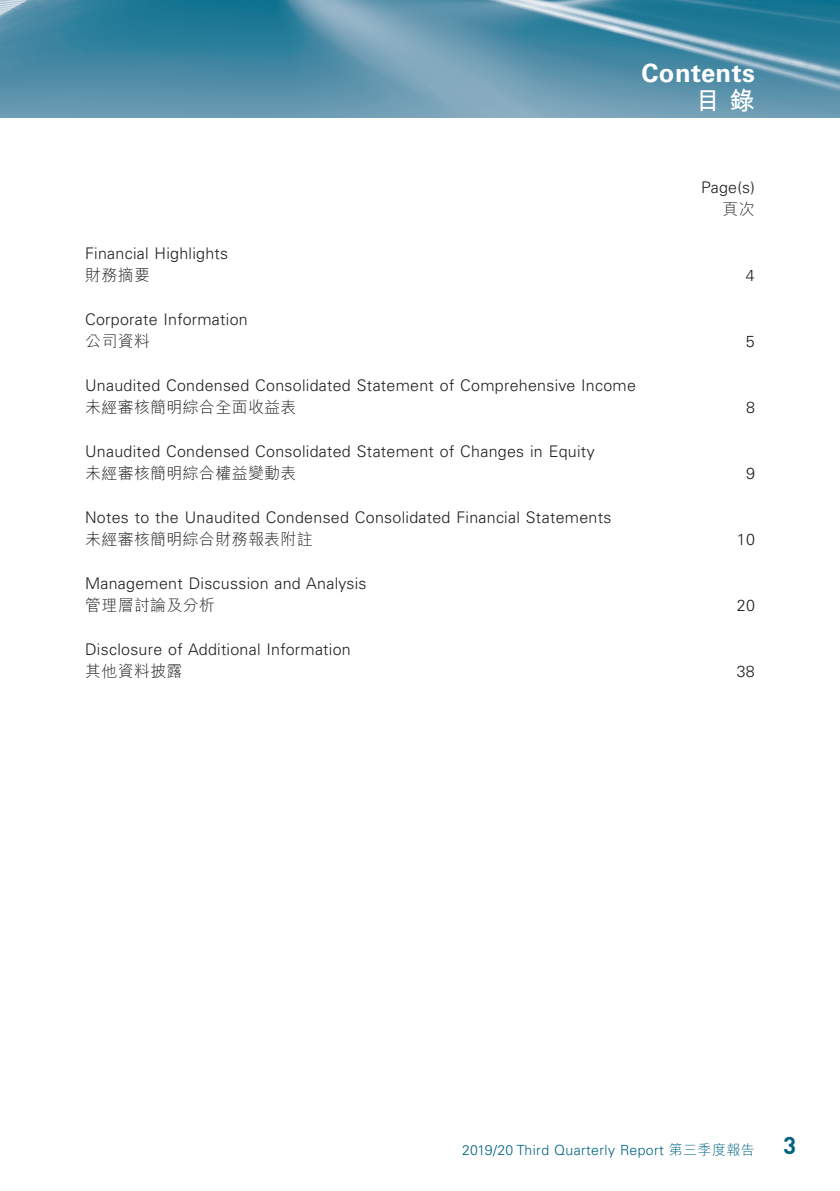
<style>
.page{position:relative;width:840px;height:1191px;background:#fff}
.page>*{position:absolute;margin:0;border:0;box-sizing:border-box;transform-origin:0 0}
.t1{font:700 25.6px "Univers LT Std";letter-spacing:.015em;color:#fff}
.t2{font:700 25.6px "M Hei HK";color:#fff}
.t3{font:300 16px "Univers LT Std";letter-spacing:.015em;color:#231f20}
.t4{font:300 16px "M Hei HK";letter-spacing:.015em;color:#231f20}
.t5{font:300 14px "Univers LT Std";letter-spacing:.03em;color:#006482}
.s1{font-family:"M Hei HK"}
.s2{font-family:"DIN Pro";font-weight:700;font-size:24px}
</style>
<div class="page">
<img style="left:0;top:0;width:839px;height:118px">
<h1 class="t1" style="left:641px;top:58px;width:115px">Contents</h1>
<h1 class="t2" style="left:695px;top:82px;width:61px">目錄</h1>
<p class="t3" style="left:700px;top:178px;width:55px">Page(s)</p>
<p class="t4" style="left:722px;top:198px;width:34px">頁次</p>
<p class="t3" style="left:85px;top:244px;width:144px">Financial Highlights</p>
<p class="t4" style="left:85px;top:264px;width:66px">財務摘要</p>
<p class="t3" style="left:745px;top:266px;width:10px">4</p>
<p class="t3" style="left:85px;top:310px;width:164px">Corporate Information</p>
<p class="t4" style="left:85px;top:330px;width:66px">公司資料</p>
<p class="t3" style="left:745px;top:332px;width:10px">5</p>
<p class="t3" style="left:85px;top:376px;width:552px">Unaudited Condensed Consolidated Statement of Comprehensive Income</p>
<p class="t4" style="left:85px;top:396px;width:213px">未經審核簡明綜合全面收益表</p>
<p class="t3" style="left:745px;top:398px;width:10px">8</p>
<p class="t3" style="left:85px;top:442px;width:511px">Unaudited Condensed Consolidated Statement of Changes in Equity</p>
<p class="t4" style="left:85px;top:462px;width:213px">未經審核簡明綜合權益變動表</p>
<p class="t3" style="left:745px;top:464px;width:10px">9</p>
<p class="t3" style="left:85px;top:508px;width:527px">Notes to the Unaudited Condensed Consolidated Financial Statements</p>
<p class="t4" style="left:85px;top:528px;width:229px">未經審核簡明綜合財務報表附註</p>
<p class="t3" style="left:736px;top:530px;width:20px">10</p>
<p class="t3" style="left:85px;top:574px;width:283px">Management Discussion and Analysis</p>
<p class="t4" style="left:85px;top:594px;width:131px">管理層討論及分析</p>
<p class="t3" style="left:736px;top:596px;width:20px">20</p>
<p class="t3" style="left:85px;top:640px;width:267px">Disclosure of Additional Information</p>
<p class="t4" style="left:85px;top:660px;width:99px">其他資料披露</p>
<p class="t3" style="left:736px;top:662px;width:20px">38</p>
<p class="t5" style="left:462px;top:1141px;width:335px">2019/20 Third Quarterly Report <span class="s1">第三季度報告</span> <span class="s2">3</span></p>
</div>
